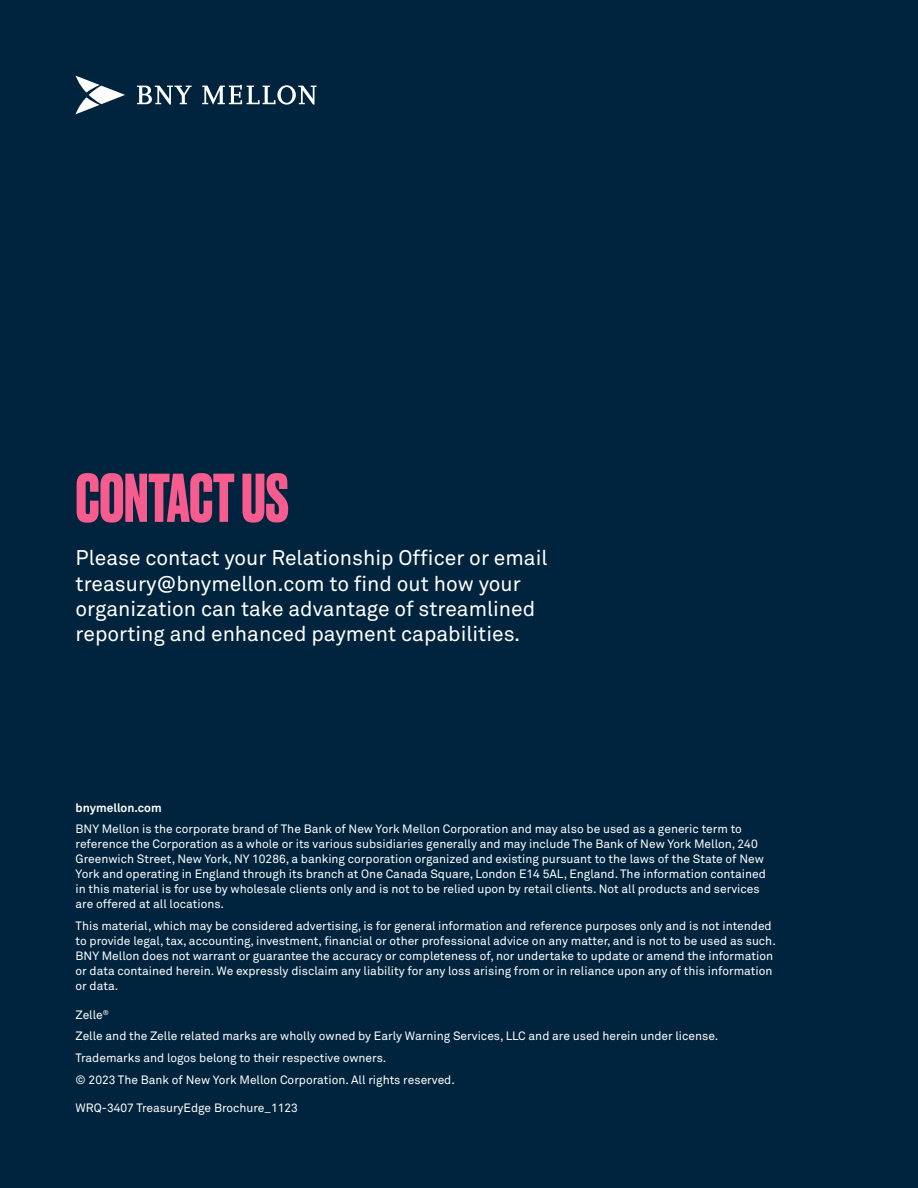
<style>
.page{position:relative;width:918px;height:1188px;background:#00243d}
.page>*{position:absolute;margin:0;border:0;box-sizing:border-box;transform-origin:0 0}
.t1{font:700 64.8px "Druk";color:#f75c8f}
.t2{font:21px/25.2px "Akkurat Pro";color:#fff}
.t3{font:12px/15px "Akkurat Pro";color:#fff}
.t4{font:700 12px "Akkurat Pro";color:#fff}
</style>
<div class="page">
<svg style="left:137px;top:85px;width:180px;height:20px"></svg>
<svg style="left:76px;top:76px;width:49px;height:38px"></svg>
<h1 class="t1" style="left:76px;top:454px;width:214px">CONTACT US</h1>
<h2 class="t2" style="left:76px;top:546px;width:473px">Please contact your Relationship Officer or email treasury@bnymellon.com to find out how your organization can take advantage of streamlined reporting and enhanced payment capabilities.</h2>
<p class="t4" style="left:76px;top:800px;width:88px">bnymellon.com</p>
<p class="t3" style="left:76px;top:822px;width:692px">BNY Mellon is the corporate brand of The Bank of New York Mellon Corporation and may also be used as a generic term to reference the Corporation as a whole or its various subsidiaries generally and may include The Bank of New York Mellon, 240<br>Greenwich Street, New York, NY 10286, a banking corporation organized and existing pursuant to the laws of the State of New York and operating in England through its branch at One Canada Square, London E14 5AL, England. The information contained in this material is for use by wholesale clients only and is not to be relied upon by retail clients. Not all products and services are offered at all locations.</p>
<p class="t3" style="left:76px;top:919px;width:702px">This material, which may be considered advertising, is for general information and reference purposes only and is not intended to provide legal, tax, accounting, investment, financial or other professional advice on any matter, and is not to be used as such.<br>BNY Mellon does not warrant or guarantee the accuracy or completeness of, nor undertake to update or amend the information or data contained herein. We expressly disclaim any liability for any loss arising from or in reliance upon any of this information or data.</p>
<p class="t3" style="left:76px;top:1004px;width:644px;line-height:21.8px">Zelle<sup>®<br></sup>Zelle and the Zelle related marks are wholly owned by Early Warning Services, LLC and are used herein under license.<br>Trademarks and logos belong to their respective owners.<br>© 2023 The Bank of New York Mellon Corporation. All rights reserved.</p>
<p class="t3" style="left:76px;top:1101px;width:224px">WRQ-3407 TreasuryEdge Brochure_1123</p>
</div>
